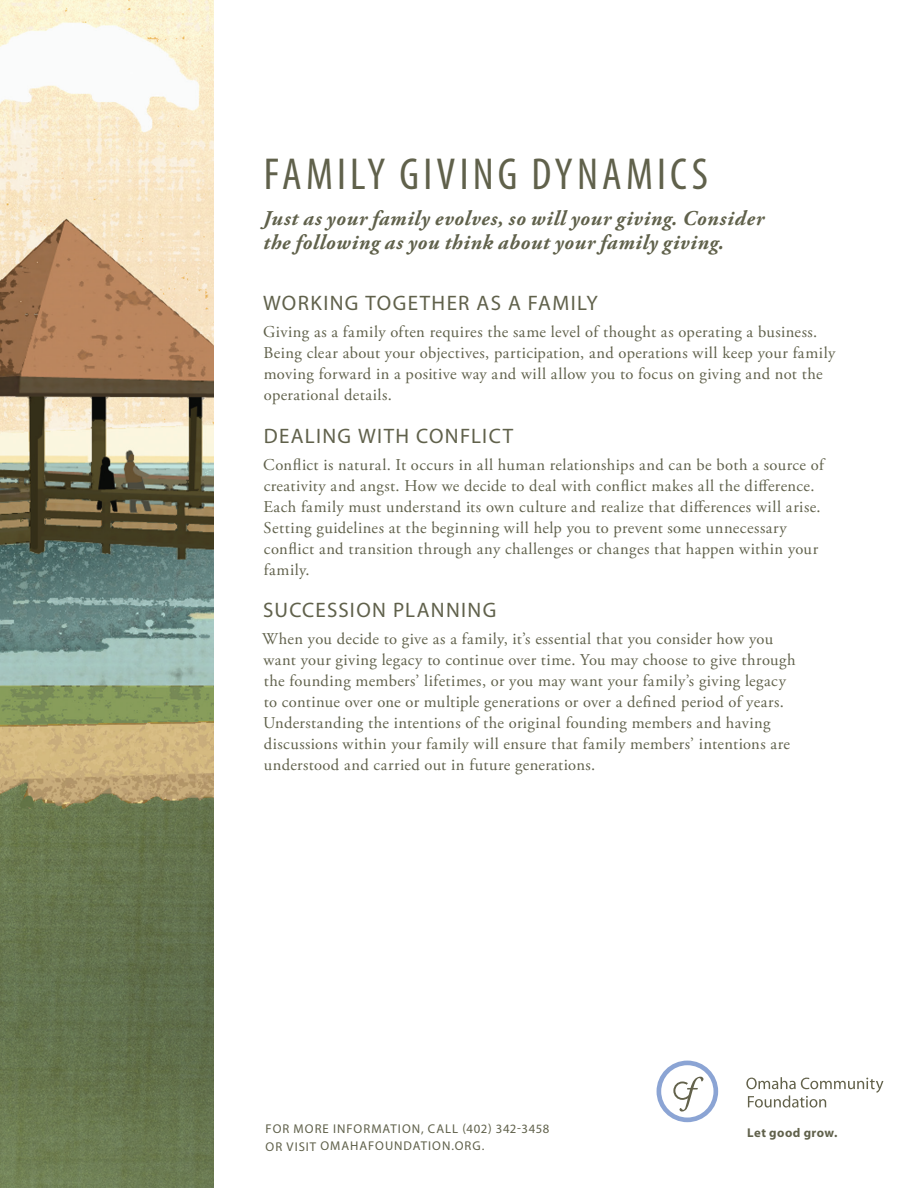
<style>
.page{position:relative;width:918px;height:1188px;background:#fff}
.page>*{position:absolute;margin:0;border:0;box-sizing:border-box;transform-origin:0 0}
.Headline{font:condensed 45px "Myriad Pro";letter-spacing:.09em;color:#60614b}
.Subhead{font:italic 700 21px/24px "Adobe Garamond Pro";letter-spacing:.03em;color:#60614b}
.Sub_Subhead{font:21px "Myriad Pro";letter-spacing:.065em;color:#60614b}
.Copy{font:16.5px/21px "Adobe Garamond Pro";letter-spacing:.025em;color:#60614b}
.t1{font:12.75px/16.8px "Myriad Pro";letter-spacing:.075em;color:#60614b}
.t2{font:700 12.75px "Myriad Pro";letter-spacing:.035em;color:#60614b}
</style>
<div class="page">
<svg style="left:746px;top:1077px;width:137px;height:31px"></svg>
<svg style="left:657px;top:1061px;width:61px;height:61px"></svg>
<img style="left:0;top:0;width:213px;height:1188px">
<p class="Headline" style="left:264px;top:147px;width:446px">FAMILY GIVING DYNAMICS</p>
<p class="Subhead" style="left:263px;top:207px;width:502px">Just as your family evolves, so will your giving. Consider the following as you think about your family giving.</p>
<p class="Sub_Subhead" style="left:263px;top:290px;width:336px">WORKING TOGETHER AS A FAMILY</p>
<p class="Copy" style="left:263px;top:322px;width:574px">Giving as a family often requires the same level of thought as operating a business.<br>Being clear about your objectives, participation, and operations will keep your family moving forward in a positive way and will allow you to focus on giving and not the operational details.</p>
<p class="Sub_Subhead" style="left:264px;top:423px;width:251px">DEALING WITH CONFLICT</p>
<p class="Copy" style="left:263px;top:454px;width:562px">Conflict is natural. It occurs in all human relationships and can be both a source of creativity and angst. How we decide to deal with conflict makes all the difference.<br>Each family must understand its own culture and realize that differences will arise.<br>Setting guidelines at the beginning will help you to prevent some unnecessary conflict and transition through any challenges or changes that happen within your family.</p>
<p class="Sub_Subhead" style="left:263px;top:597px;width:235px">SUCCESSION PLANNING</p>
<p class="Copy" style="left:262px;top:629px;width:535px">When you decide to give as a family, it’s essential that you consider how you want your giving legacy to continue over time. You may choose to give through the founding members’ lifetimes, or you may want your family’s giving legacy to continue over one or multiple generations or over a defined period of years.<br>Understanding the intentions of the original founding members and having discussions within your family will ensure that family members’ intentions are understood and carried out in future generations.</p>
<p class="t1" style="left:266px;top:1121px;width:285px">FOR MORE INFORMATION, CALL (402) 342-3458<br>OR VISIT OMAHAFOUNDATION.ORG.</p>
<p class="t2" style="left:747px;top:1124px;width:92px">Let good grow.</p>
</div>
